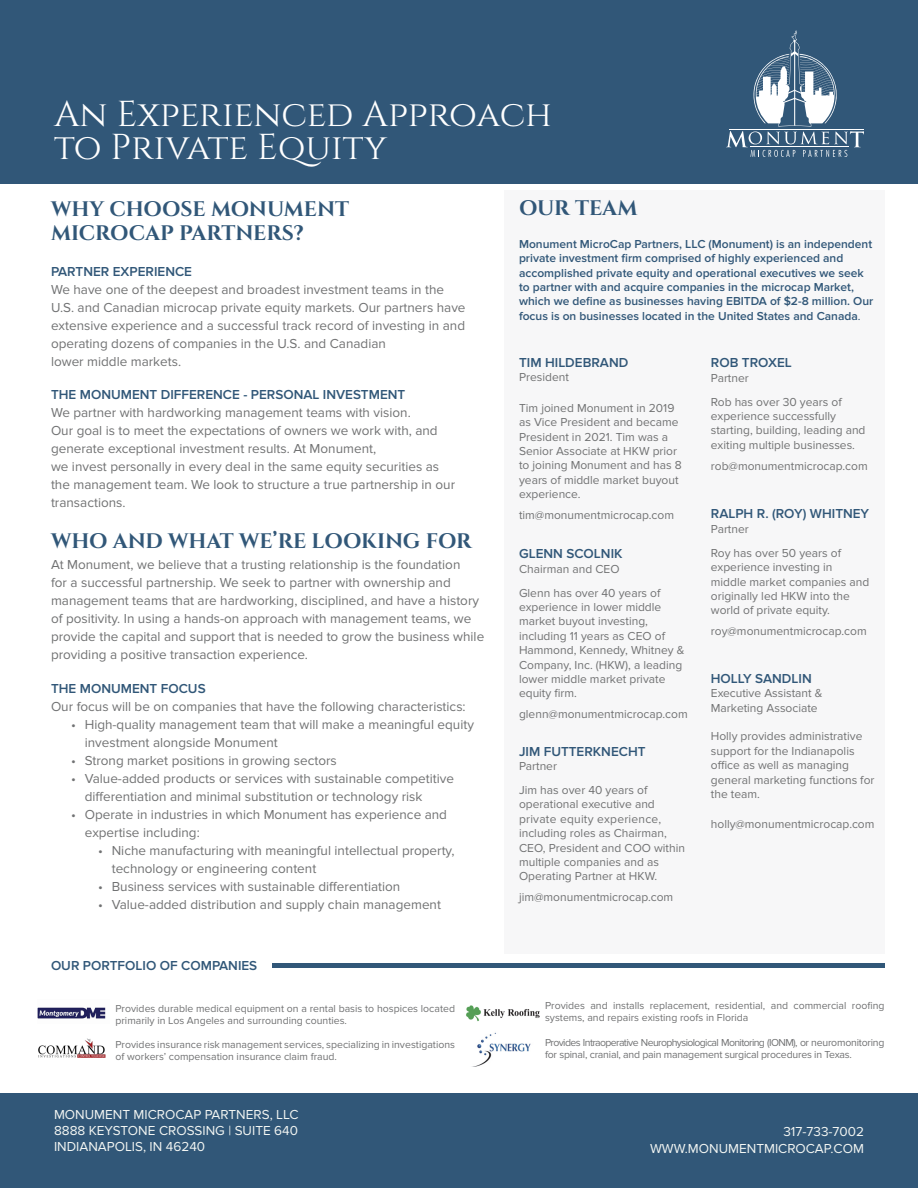
<style>
.page{position:relative;width:918px;height:1188px;background:#fff}
.page>*{position:absolute;margin:0;border:0;box-sizing:border-box;transform-origin:0 0}
.t1{font:36px "Cinzel";color:#fff}
.Body_Reversed{font:700 21px "Cinzel";letter-spacing:-.005em;color:#315778}
.Cinzel{font:700 21px "Cinzel";color:#315778}
.Body_Reversed-2{font:13.5px/18px "Proxima Nova";color:#717273}
.Body_Reversed-3{font:600 13.5px "Proxima Nova";color:#315778}
.t2{font:13.5px "Proxima Nova";color:#f3f6f3}
.Body{font:12px/14.4px "Proxima Nova";color:#717273}
.Body_Reversed-4{font:600 12px/14.4px "Proxima Nova";color:#315778}
.Body_Reversed-5{font:12px "Proxima Nova";color:#717273}
.email{font:12px "Proxima Nova";color:#717273}
.email-2{font:10.5px/12px "Proxima Nova";color:#717273}
.email-3{font:10.5px/12px "Proxima Nova";letter-spacing:-.02em;color:#717273}
.s1{font-weight:400}
</style>
<div class="page">
<hr style="left:272px;top:964px;width:613px;height:4px;background:#315778">
<div style="left:504px;top:190px;width:381px;height:763px;background:#f7f7f8"></div>
<div style="left:0;top:0;width:918px;height:184px;background:#315778"></div>
<div style="left:0;top:1094px;width:918px;height:94px;background:#315778"></div>
<svg style="left:726px;top:31px;width:138px;height:126px"></svg>
<img style="left:38px;top:1038px;width:67px;height:19px">
<img style="left:472px;top:1032px;width:59px;height:35px">
<img style="left:38px;top:1007px;width:68px;height:12px">
<img style="left:466px;top:1005px;width:74px;height:17px">
<p class="t1" style="left:54px;top:93px;width:500px">An Experienced Approach</p>
<p class="t1" style="left:54px;top:126px;width:335px">to Private Equity</p>
<p class="Body_Reversed" style="left:51px;top:196px;width:300px">WHY CHOOSE MONUMENT</p>
<p class="Body_Reversed" style="left:51px;top:220px;width:254px">MICROCAP PARTNERS?</p>
<p class="Body_Reversed-3" style="left:51px;top:264px;width:143px">PARTNER EXPERIENCE</p>
<p class="Body_Reversed-2" style="left:51px;top:281px;width:416px">We have one of the deepest and broadest investment teams in the U.S. and Canadian microcap private equity markets. Our partners have extensive experience and a successful track record of investing in and operating dozens of companies in the U.S. and Canadian</p>
<p class="Body_Reversed-2" style="left:51px;top:353px;width:132px">lower middle markets.</p>
<p class="Body_Reversed-3" style="left:51px;top:387px;width:356px">THE MONUMENT DIFFERENCE - PERSONAL INVESTMENT</p>
<p class="Body_Reversed-2" style="left:51px;top:404px;width:361px">We partner with hardworking management teams with vision.</p>
<p class="Body_Reversed-2" style="left:51px;top:422px;width:406px">Our goal is to meet the expectations of owners we work with, and generate exceptional investment results. At Monument,<br>we invest personally in every deal in the same equity securities as the management team. We look to structure a true partnership in our transactions.</p>
<p class="Body_Reversed" style="left:51px;top:528px;width:422px">WHO AND WHAT WE’RE LOOKING FOR</p>
<p class="Body_Reversed-2" style="left:51px;top:556px;width:435px">At Monument, we believe that a trusting relationship is the foundation<br>for a successful partnership. We seek to partner with ownership and management teams that are hardworking, disciplined, and have a history of positivity. In using a hands-on approach with management teams, we provide the capital and support that is needed to grow the business while providing a positive transaction experience.</p>
<p class="Cinzel" style="left:519px;top:195px;width:120px">OUR TEAM</p>
<p class="Body_Reversed-4" style="left:519px;top:237px;width:356px">Monument MicroCap Partners, LLC (Monument) is an independent private investment firm comprised of highly experienced and accomplished private equity and operational executives we seek to partner with and acquire companies in the microcap Market, which we define as businesses having EBITDA of $2-8 million. Our focus is on businesses located in the United States and Canada<span class="s1">.</span></p>
<p class="Body_Reversed-3" style="left:519px;top:355px;width:111px">TIM HILDEBRAND</p>
<p class="Body_Reversed-5" style="left:519px;top:370px;width:51px">President</p>
<p class="Body" style="left:519px;top:401px;width:164px">Tim joined Monument in 2019 as Vice President and became<br>President in 2021. Tim was a<br>Senior Associate at HKW prior to joining Monument and has 8 years of middle market buyout experience.</p>
<p class="Body" style="left:519px;top:508px;width:157px">tim@monumentmicrocap.com</p>
<p class="Body_Reversed-3" style="left:519px;top:546px;width:105px">GLENN SCOLNIK</p>
<p class="Body_Reversed-5" style="left:519px;top:562px;width:102px">Chairman and CEO</p>
<p class="Body" style="left:519px;top:586px;width:167px">Glenn has over 40 years of experience in lower middle market buyout investing, including 11 years as CEO of<br>Hammond, Kennedy, Whitney &amp;<br>Company, Inc. (HKW), a leading lower middle market private equity firm.</p>
<p class="email" style="left:519px;top:708px;width:170px">glenn@monumentmicrocap.com</p>
<p class="Body_Reversed-3" style="left:519px;top:743px;width:128px">JIM FUTTERKNECHT</p>
<p class="Body_Reversed-5" style="left:519px;top:759px;width:39px">Partner</p>
<p class="Body" style="left:519px;top:783px;width:168px">Jim has over 40 years of operational executive and private equity experience, including roles as Chairman,<br>CEO, President and COO within multiple companies and as<br>Operating Partner at HKW.</p>
<p class="email" style="left:519px;top:891px;width:156px">jim@monumentmicrocap.com</p>
<p class="Body_Reversed-3" style="left:711px;top:355px;width:82px">ROB TROXEL</p>
<p class="Body_Reversed-5" style="left:711px;top:371px;width:39px">Partner</p>
<p class="Body" style="left:711px;top:395px;width:156px">Rob has over 30 years of experience successfully starting, building, leading and exiting multiple businesses.</p>
<p class="email" style="left:711px;top:459px;width:158px">rob@monumentmicrocap.com</p>
<p class="Body_Reversed-3" style="left:711px;top:506px;width:160px">RALPH R. (ROY) WHITNEY</p>
<p class="Body_Reversed-5" style="left:711px;top:522px;width:39px">Partner</p>
<p class="Body" style="left:711px;top:546px;width:160px">Roy has over 50 years of experience investing in middle market companies and originally led HKW into the world of private equity.</p>
<p class="Body_Reversed-5" style="left:711px;top:624px;width:157px">roy@monumentmicrocap.com</p>
<p class="Body_Reversed-3" style="left:711px;top:670px;width:102px">HOLLY SANDLIN</p>
<p class="Body_Reversed-5" style="left:711px;top:686px;width:113px">Executive Assistant &amp;</p>
<p class="Body_Reversed-5" style="left:711px;top:701px;width:108px">Marketing Associate</p>
<p class="Body" style="left:711px;top:729px;width:165px">Holly provides administrative support for the Indianapolis office as well as managing general marketing functions for the team.</p>
<p class="Body" style="left:711px;top:817px;width:165px">holly@monumentmicrocap.com</p>
<p class="Body_Reversed-3" style="left:51px;top:681px;width:156px">THE MONUMENT FOCUS</p>
<p class="Body_Reversed-2" style="left:51px;top:698px;width:416px">Our focus will be on companies that have the following characteristics:</p>
<p class="Body_Reversed-2" style="left:85px;top:716px;width:391px;text-indent:-14px">• High-quality management team that will make a meaningful equity investment alongside Monument</p>
<p class="Body_Reversed-2" style="left:71px;top:752px;width:267px">• Strong market positions in growing sectors</p>
<p class="Body_Reversed-2" style="left:85px;top:770px;width:371px;text-indent:-14px">• Value-added products or services with sustainable competitive differentiation and minimal substitution or technology risk</p>
<p class="Body_Reversed-2" style="left:85px;top:806px;width:364px;text-indent:-14px">• Operate in industries in which Monument has experience and expertise including:</p>
<p class="Body_Reversed-2" style="left:112px;top:842px;width:344px;text-indent:-14px">• Niche manufacturing with meaningful intellectual property, technology or engineering content</p>
<p class="Body_Reversed-2" style="left:98px;top:878px;width:304px">• Business services with sustainable differentiation</p>
<p class="Body_Reversed-2" style="left:98px;top:896px;width:344px">• Value-added distribution and supply chain management</p>
<p class="Body_Reversed-3" style="left:51px;top:958px;width:208px">OUR PORTFOLIO OF COMPANIES</p>
<p class="email-2" style="left:116px;top:1002px;width:341px">Provides durable medical equipment on a rental basis to hospices located primarily in Los Angeles and surrounding counties.</p>
<p class="email-2" style="left:545px;top:999px;width:341px">Provides and installs replacement, residential, and commercial roofing systems, and repairs existing roofs in Florida</p>
<p class="email-2" style="left:116px;top:1039px;width:341px">Provides insurance risk management services, specializing in investigations of workers’ compensation insurance claim fraud.</p>
<p class="email-3" style="left:545px;top:1036px;width:341px">Provides Intraoperative Neurophysiological Monitoring (IONM), or neuromonitoring for spinal, cranial, and pain management surgical procedures in Texas.</p>
<p class="t2" style="left:54px;top:1107px;width:246px">MONUMENT MICROCAP PARTNERS, LLC</p>
<p class="t2" style="left:54px;top:1123px;width:245px">8888 KEYSTONE CROSSING | SUITE 640</p>
<p class="t2" style="left:54px;top:1139px;width:153px">INDIANAPOLIS, IN 46240</p>
<p class="t2" style="left:783px;top:1124px;width:82px">317-733-7002</p>
<p class="t2" style="left:650px;top:1140px;width:215px">WWW.MONUMENTMICROCAP.COM</p>
</div>
